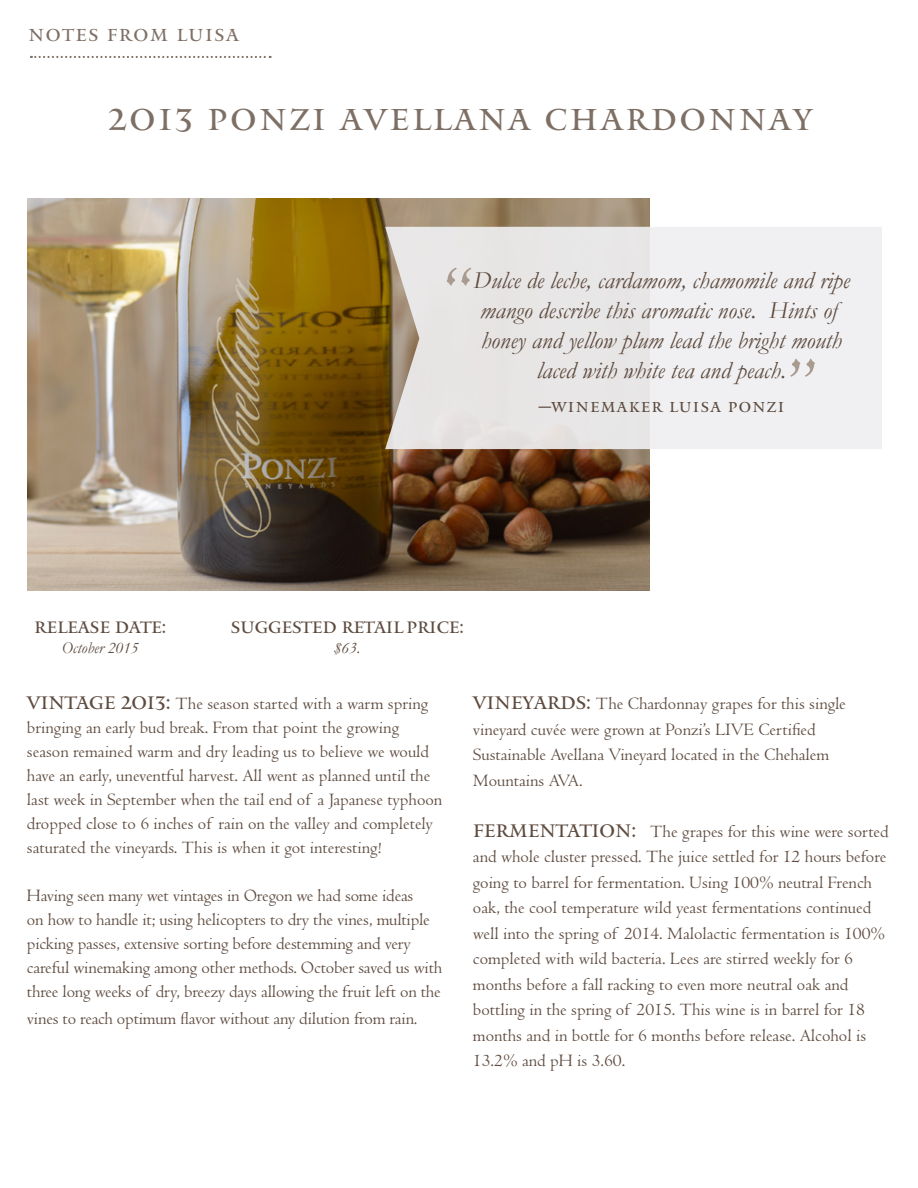
<style>
.page{position:relative;width:918px;height:1188px;background:#fff}
.page>*{position:absolute;margin:0;border:0;box-sizing:border-box;transform-origin:0 0}
.t1{font:30px "Mantinia";letter-spacing:.1em;color:#5e4b3f}
.t2{font:italic 24.6px/30px "Garamond";color:#5e4b3f;text-align:center}
.t3{font:18px/25.5px "Centaur";color:#5e4b3f}
.t4{font:17.25px "Mantinia";letter-spacing:.1em;color:#5e4b3f}
.t5{font:16.35px "Mantinia";color:#5e4b3f}
.t6{font:italic 16.35px "Garamond";color:#5e4b3f}
.t7{font:14.25px "Mantinia";letter-spacing:.1em;color:#5e4b3f}
.s1{font-family:"Garamond";font-style:italic;font-size:24.6px}
.s2{font-family:"Mantinia"}
</style>
<div class="page">
<svg style="left:31px;top:56px;width:240px;height:2px"></svg>
<img style="left:27px;top:198px;width:623px;height:392px">
<svg style="left:385px;top:227px;width:497px;height:222px;fill:#e9e7e7"></svg>
<svg style="left:447px;top:268px;width:24px;height:18px"></svg>
<svg style="left:790px;top:359px;width:25px;height:18px"></svg>
<p class="t4" style="left:28px;top:25px;width:212px">NOTES FROM LUISA</p>
<h1 class="t1" style="left:109px;top:101px;width:704px">2013 PONZI AVELLANA CHARDONNAY</h1>
<h2 class="t2" style="left:473px;top:265px;width:378px">Dulce de leche, cardamom, chamomile and ripe mango describe this aromatic nose. Hints of honey and yellow plum lead the bright mouth laced with white tea and peach.</h2>
<p class="t7" style="left:539px;top:398px;width:247px"><span class="s1">–</span>WINEMAKER LUISA PONZI</p>
<p class="t5" style="left:34px;top:617px;width:133px">RELEASE DATE:</p>
<p class="t6" style="left:62px;top:638px;width:78px">October 2015</p>
<p class="t5" style="left:231px;top:617px;width:235px">SUGGESTED RETAIL PRICE:</p>
<p class="t6" style="left:334px;top:638px;width:28px">$63.</p>
<p class="t3" style="left:27px;top:692px;width:417px;line-height:24px"><span class="s2">VINTAGE 2013:</span> The season started with a warm spring bringing an early bud break. From that point the growing season remained warm and dry leading us to believe we would have an early, uneventful harvest. All went as planned until the last week in September when the tail end of a Japanese typhoon dropped close to 6 inches of rain on the valley and completely saturated the vineyards. This is when it got interesting!</p>
<p class="t3" style="left:27px;top:884px;width:417px;line-height:24px">Having seen many wet vintages in Oregon we had some ideas<br>on how to handle it; using helicopters to dry the vines, multiple picking passes, extensive sorting before destemming and very careful winemaking among other methods. October saved us with three long weeks of dry, breezy days allowing the fruit left on the</p>
<p class="t3" style="left:27px;top:1006px;width:392px">vines to reach optimum flavor without any dilution from rain.</p>
<p class="t3" style="left:473px;top:691px;width:374px"><span class="s2">VINEYARDS:</span> The Chardonnay grapes for this single vineyard cuvée were grown at Ponzi’s LIVE Certified Sustainable Avellana Vineyard located in the Chehalem Mountains AVA.</p>
<p class="t3" style="left:473px;top:819px;width:417px"><span class="s2">FERMENTATION:</span> The grapes for this wine were sorted and whole cluster pressed. The juice settled for 12 hours before going to barrel for fermentation. Using 100% neutral French oak, the cool temperature wild yeast fermentations continued well into the spring of 2014. Malolactic fermentation is 100% completed with wild bacteria. Lees are stirred weekly for 6 months before a fall racking to even more neutral oak and bottling in the spring of 2015. This wine is in barrel for 18 months and in bottle for 6 months before release. Alcohol is 13.2% and pH is 3.60.</p>
</div>
